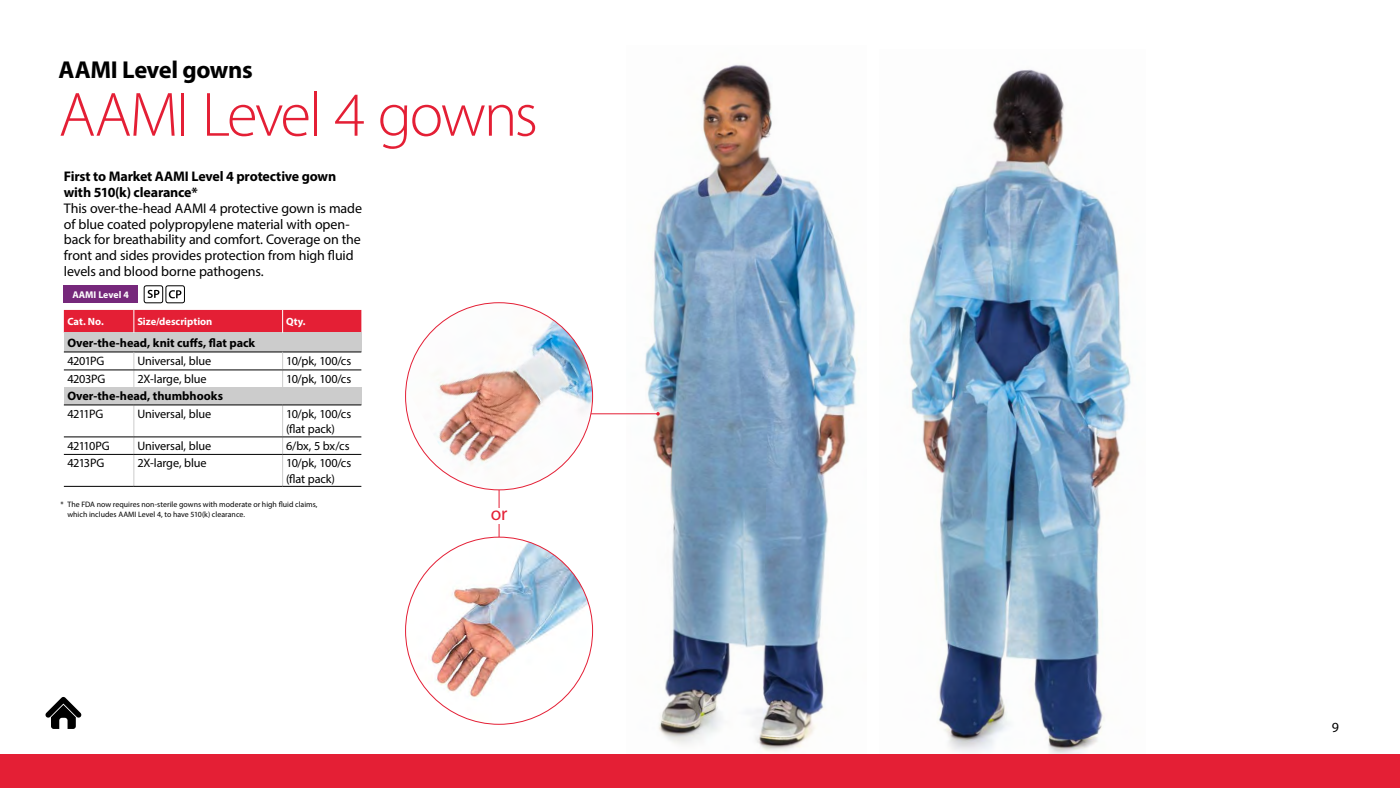
<style>
.page{position:relative;width:1400px;height:788px;background:#fff}
.page>*{position:absolute;margin:0;border:0;box-sizing:border-box;transform-origin:0 0}
.t1{font:300 63px "Myriad Pro";letter-spacing:-.04em;color:#e41f35}
.t2{font:700 24.5px "Myriad Pro";letter-spacing:-.02em;color:#000}
.t3{font:19.25px "Myriad Pro";color:#e41f35}
.t4{font:14px/15.8px "Myriad Pro";letter-spacing:-.01em;color:#000}
.t5{font:700 14px/15.8px "Myriad Pro";letter-spacing:-.015em;color:#000}
.t6{font:12.25px/15.8px "Myriad Pro";letter-spacing:-.01em;color:#000}
.t7{font:700 12.25px "Myriad Pro";color:#000}
.t8{font:700 10.5px "Myriad Pro";color:#fff}
.t9{font:700 9.8px "Myriad Pro";color:#fff}
.t10{font:7.88px/9.6px "Myriad Pro";color:#000}
</style>
<div class="page">
<img style="left:909px;top:69px;width:222px;height:685px">
<div style="left:64px;top:285px;width:74px;height:18px;background:#76287b"></div>
<div style="left:144px;top:285px;width:19px;height:18px;border:1px solid #000;border-radius:2px"></div>
<svg style="left:148px;top:290px;width:11px;height:8px"></svg>
<div style="left:166px;top:285px;width:19px;height:18px;border:1px solid #000;border-radius:2px"></div>
<svg style="left:169px;top:290px;width:12px;height:8px"></svg>
<div style="left:64px;top:332px;width:297px;height:20px;background:#ccc"></div>
<div style="left:64px;top:387px;width:297px;height:18px;background:#ccc"></div>
<div style="left:64px;top:310px;width:297px;height:22px;background:#e41f35"></div>
<hr style="left:64px;top:351px;width:70px;height:1px;background:#000">
<hr style="left:134px;top:351px;width:149px;height:1px;background:#000">
<hr style="left:283px;top:351px;width:78px;height:1px;background:#000">
<svg style="left:133px;top:352px;width:1px;height:35px"></svg>
<svg style="left:282px;top:352px;width:1px;height:35px"></svg>
<hr style="left:133px;top:405px;width:1px;height:31px;background:#ccc">
<hr style="left:282px;top:405px;width:1px;height:31px;background:#ccc">
<svg style="left:133px;top:437px;width:1px;height:17px"></svg>
<svg style="left:282px;top:437px;width:1px;height:17px"></svg>
<hr style="left:133px;top:454px;width:1px;height:32px;background:#ccc">
<hr style="left:282px;top:454px;width:1px;height:32px;background:#ccc">
<hr style="left:64px;top:369px;width:70px;height:1px;background:#000">
<hr style="left:134px;top:369px;width:149px;height:1px;background:#000">
<hr style="left:283px;top:369px;width:78px;height:1px;background:#000">
<hr style="left:64px;top:436px;width:70px;height:1px;background:#000">
<hr style="left:134px;top:436px;width:149px;height:1px;background:#000">
<hr style="left:283px;top:436px;width:78px;height:1px;background:#000">
<hr style="left:64px;top:454px;width:70px;height:1px;background:#000">
<hr style="left:134px;top:454px;width:149px;height:1px;background:#000">
<hr style="left:283px;top:454px;width:78px;height:1px;background:#000">
<hr style="left:64px;top:486px;width:70px;height:1px;background:#000">
<hr style="left:134px;top:486px;width:149px;height:1px;background:#000">
<hr style="left:283px;top:486px;width:78px;height:1px;background:#000">
<hr style="left:64px;top:404px;width:70px;height:1px;background:#000">
<hr style="left:134px;top:404px;width:149px;height:1px;background:#000">
<hr style="left:283px;top:404px;width:78px;height:1px;background:#000">
<img style="left:626px;top:64px;width:232px;height:688px">
<hr style="left:523px;top:413px;width:135px;height:1px;background:#e41f35">
<hr style="left:499px;top:479px;width:1px;height:96px;background:#e41f35">
<div style="left:456px;top:508px;width:86px;height:15px;background:#fff"></div>
<img style="left:406px;top:537px;width:187px;height:187px;border-radius:94px">
<img style="left:406px;top:303px;width:187px;height:187px;border-radius:94px">
<svg style="left:45px;top:697px;width:37px;height:31px"></svg>
<div style="left:0;top:754px;width:1400px;height:34px;background:#e41f35"></div>
<h2 class="t2" style="left:59px;top:54px;width:196px">AAMI Level gowns</h2>
<h1 class="t1" style="left:59px;top:77px;width:481px">AAMI Level 4 gowns</h1>
<p class="t5" style="left:64px;top:168px;width:274px">First to Market AAMI Level 4 protective gown with 510(k) clearance*</p>
<p class="t4" style="left:64px;top:200px;width:300px">This over-the-head AAMI 4 protective gown is made of blue coated polypropylene material with open&shy;back for breathability and comfort. Coverage on the front and sides provides protection from high fluid levels and blood borne pathogens.</p>
<p class="t9" style="left:72px;top:288px;width:58px">AAMI Level 4</p>
<p class="t8" style="left:67px;top:315px;width:38px">Cat. No.</p>
<p class="t8" style="left:137px;top:315px;width:77px">Size/description</p>
<p class="t8" style="left:286px;top:315px;width:21px">Qty.</p>
<p class="t7" style="left:67px;top:335px;width:189px">Over-the-head, knit cuffs, flat pack</p>
<p class="t6" style="left:67px;top:353px;width:39px">4201PG</p>
<p class="t6" style="left:137px;top:353px;width:75px">Universal, blue</p>
<p class="t6" style="left:286px;top:353px;width:67px">10/pk, 100/cs</p>
<p class="t6" style="left:67px;top:370px;width:40px">4203PG</p>
<p class="t6" style="left:137px;top:370px;width:71px">2X-large, blue</p>
<p class="t6" style="left:286px;top:370px;width:67px">10/pk, 100/cs</p>
<p class="t7" style="left:67px;top:388px;width:157px">Over-the-head, thumbhooks</p>
<p class="t6" style="left:67px;top:405px;width:37px">4211PG</p>
<p class="t6" style="left:137px;top:405px;width:75px">Universal, blue</p>
<p class="t6" style="left:286px;top:405px;width:67px">10/pk, 100/cs (flat pack)</p>
<p class="t6" style="left:67px;top:437px;width:44px">42110PG</p>
<p class="t6" style="left:137px;top:437px;width:75px">Universal, blue</p>
<p class="t6" style="left:286px;top:437px;width:65px">6/bx, 5 bx/cs</p>
<p class="t6" style="left:67px;top:455px;width:38px">4213PG</p>
<p class="t6" style="left:137px;top:455px;width:71px">2X-large, blue</p>
<p class="t6" style="left:286px;top:455px;width:67px">10/pk, 100/cs (flat pack)</p>
<h3 class="t3" style="left:491px;top:502px;width:18px">or</h3>
<p class="t10" style="left:67px;top:499px;width:252px;text-indent:-7px">* The FDA now requires non-sterile gowns with moderate or high fluid claims, which includes AAMI Level 4, to have 510(k) clearance.</p>
<p class="t4" style="left:1332px;top:719px;width:9px">9</p>
</div>
